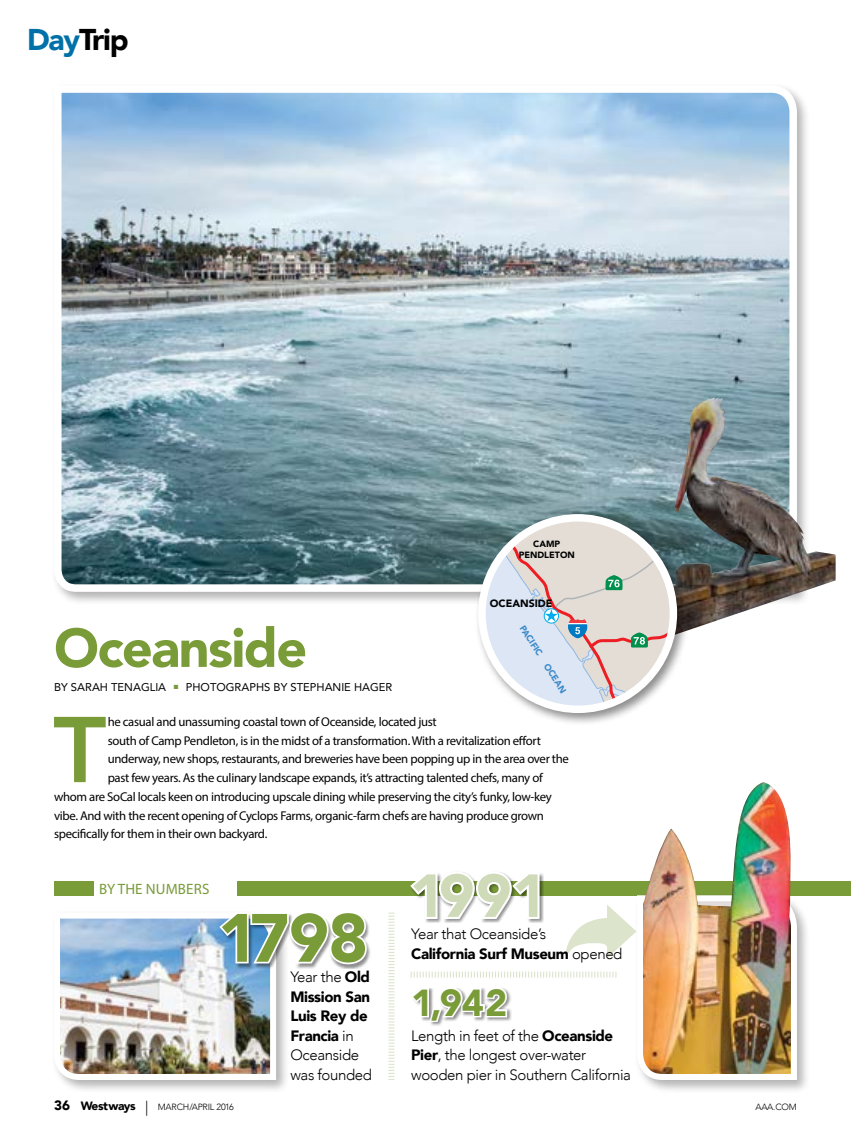
<style>
.page{position:relative;width:851px;height:1134px;background:#fff}
.page>*{position:absolute;margin:0;border:0;box-sizing:border-box;transform-origin:0 0}
.t1{font:800 92.25px "Avenir";color:#799b38}
.t2{font:900 67.5px "Avenir";color:#799b38}
.t3{font:900 60px "Avenir";color:#cedab8}
.t4{font:900 54px "Avenir";letter-spacing:-.03em;color:#799b38}
.t5{font:900 37.5px "Avenir";color:#799b38}
.t6{font:900 30px "Avenir";letter-spacing:-.04em;color:#000}
.t7{font:300 15px/19.5px "Avenir";letter-spacing:-.025em;color:#000}
.t8{font:900 15px/19.5px "Avenir";letter-spacing:-.025em;color:#000}
.t9{font:15px "Myriad Pro";letter-spacing:.01em;color:#799b38}
.t10{font:12.75px "Myriad Pro";letter-spacing:-.025em;color:#000}
.t11{font:11.25px "Avenir";color:#000}
.t12{font:900 10.5px "Avenir";color:#000}
.t13{font:300 9px "Avenir";letter-spacing:-.02em;color:#000}
.t14{font:900 9px/10.5px "Avenir";color:#000;text-align:center}
.t15{font:900 9px "Avenir";color:#3a89c9}
.s1{color:#0071a8}
.s2{font-weight:300}
.s3{font-weight:900}
.s4{font-weight:900;font-size:13.5px}
.s5{font-weight:900;font-size:12px}
.s6{font-size:15px}
</style>
<div class="page">
<svg style="left:55px;top:87px;width:745px;height:509px;background:#9fb6c2"></svg>
<svg style="left:388px;top:913px;width:6px;height:167px"></svg>
<div style="left:237px;top:881px;width:613px;height:14px;background:#799b38"></div>
<div style="left:54px;top:881px;width:40px;height:14px;background:#799b38"></div>
<div style="left:51px;top:910px;width:239px;height:183px;background:#000;opacity:.3"></div>
<img style="left:51px;top:910px;width:228px;height:173px">
<div style="left:221px;top:912px;width:150px;height:57px;background:#000;opacity:.44"></div>
<svg style="left:217px;top:910px;width:152px;height:57px"></svg>
<div style="left:634px;top:893px;width:176px;height:201px;background:#000;opacity:.3"></div>
<img style="left:653px;top:782px;width:137px;height:87px">
<img style="left:407px;top:869px;width:393px;height:214px">
<img style="left:648px;top:397px;width:187px;height:233px">
<div style="left:475px;top:511px;width:214px;height:214px;background:#000;opacity:.45"></div>
<svg style="left:478px;top:514px;width:199px;height:199px"></svg>
<svg style="left:481px;top:517px;width:194px;height:193px"></svg>
<h3 class="t6" style="left:27px;top:14px;width:103px"><span class="s1">Day</span>Trip</h3>
<p class="t14" style="left:518px;top:539px;width:57px">CAMP<br>PENDLETON</p>
<p class="t12" style="left:490px;top:597px;width:64px">OCEANSIDE</p>
<p class="t15" style="left:527px;top:623px;width:80px;rotate:58deg">PACIFIC OCEAN</p>
<h3 class="t4" style="left:54px;top:602px;width:255px">Oceanside</h3>
<p class="t11" style="left:54px;top:678px;width:114px">BY SARAH TENAGLIA</p>
<p class="t11" style="left:174px;top:678px;width:220px"><sup>■</sup> PHOTOGRAPHS BY STEPHANIE HAGER</p>
<h1 class="t1" style="left:53px;top:678px;width:54px">T</h1>
<p class="t10" style="left:108px;top:714px;width:330px">he casual and unassuming coastal town of Oceanside, located just</p>
<p class="t10" style="left:108px;top:733px;width:434px">south of Camp Pendleton, is in the midst of a transformation. With a revitalization effort</p>
<p class="t10" style="left:108px;top:751px;width:463px">underway, new shops, restaurants, and breweries have been popping up in the area over the</p>
<p class="t10" style="left:108px;top:770px;width:436px">past few years. As the culinary landscape expands, it’s attracting talented chefs, many of</p>
<p class="t10" style="left:54px;top:789px;width:499px">whom are SoCal locals keen on introducing upscale dining while preserving the city’s funky, low-key</p>
<p class="t10" style="left:54px;top:808px;width:491px">vibe. And with the recent opening of Cyclops Farms, organic-farm chefs are having produce grown</p>
<p class="t10" style="left:54px;top:826px;width:215px">specifically for them in their own backyard.</p>
<p class="t9" style="left:99px;top:880px;width:112px">BY THE NUMBERS</p>
<h2 class="t2" style="left:218px;top:880px;width:152px">1798</h2>
<p class="t8" style="left:290px;top:967px;width:83px"><span class="s2">Year the</span> Old<br>Mission San<br>Luis Rey de<br>Francia <span class="s2">in<br>Oceanside was founded</span></p>
<h3 class="t3" style="left:409px;top:845px;width:139px">1991</h3>
<p class="t7" style="left:411px;top:924px;width:213px">Year that Oceanside’s<br><span class="s3">California Surf Museum</span> opened</p>
<h3 class="t5" style="left:411px;top:971px;width:98px">1,942</h3>
<p class="t7" style="left:411px;top:1026px;width:221px">Length in feet of the <span class="s3">Oceanside<br>Pier</span>, the longest over-water wooden pier in Southern California</p>
<p class="t13" style="left:54px;top:1102px;width:181px"><span class="s4">36</span> <span class="s5">Westways</span> <span class="s6">|</span> MARCH/APRIL 2016</p>
<p class="t13" style="left:755px;top:1102px;width:43px">AAA.COM</p>
</div>
